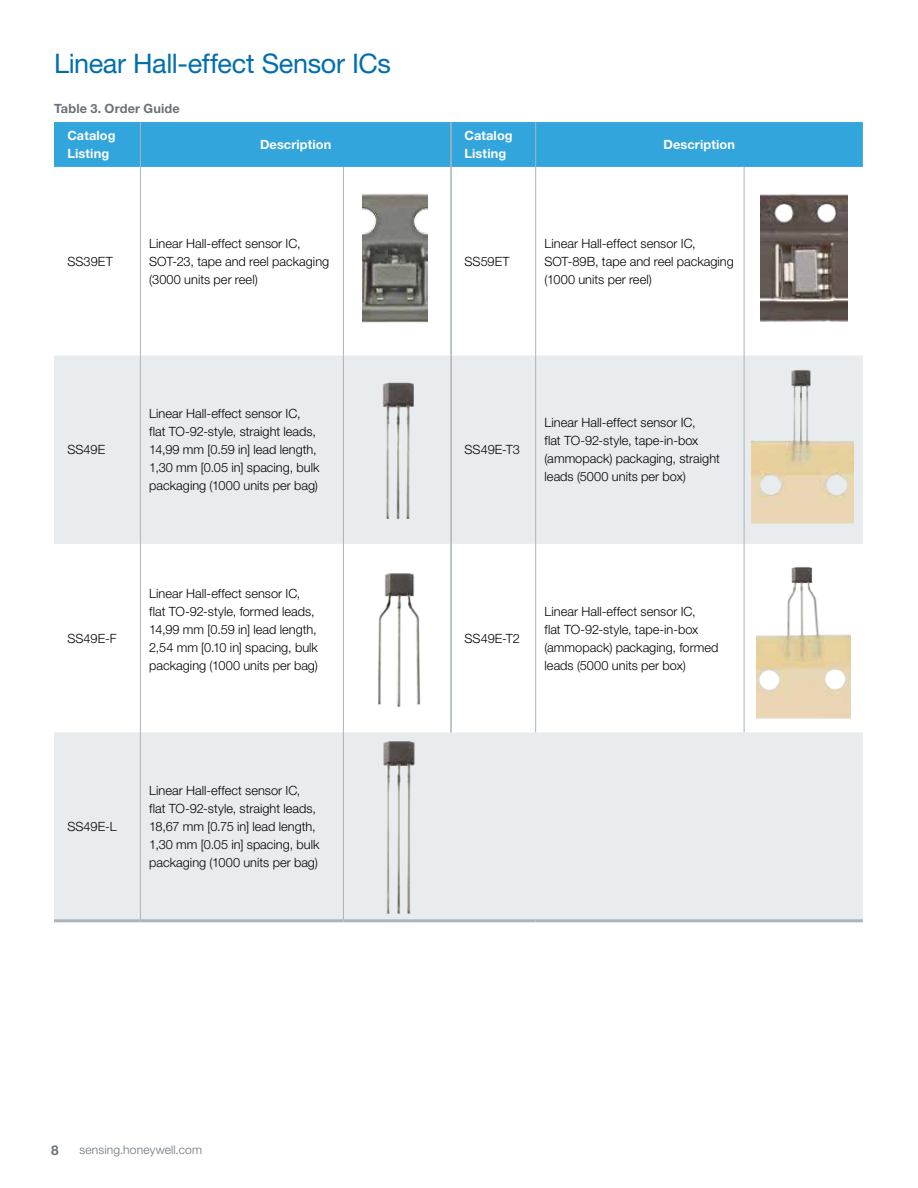
<style>
.page{position:relative;width:918px;height:1188px;background:#fff}
.page>*{position:absolute;margin:0;border:0;box-sizing:border-box;transform-origin:0 0}
.t1{font:27px "Helvetica Neue LT Std";letter-spacing:-.015em;color:#006fae}
.t2{font:700 13.5px "Helvetica Neue LT Std";color:#68737a}
.t3{font:300 12.75px/18px "Helvetica Neue LT Std";color:#000}
.t4{font:700 12.75px/18px "Helvetica Neue LT Std";letter-spacing:.01em;color:#fff}
.t5{font:700 12.75px "Helvetica Neue LT Std";letter-spacing:.01em;color:#68737a}
.t6{font:700 12.75px "Helvetica Neue LT Std";color:#000}
.t7{font:300 12px "Helvetica Neue LT Std";letter-spacing:.015em;color:#68737a}
</style>
<div class="page">
<svg style="left:54px;top:355px;width:809px;height:564px;fill:#e9ecee"></svg>
<hr style="left:343px;top:167px;width:1px;height:188px;background:#aab4ba">
<hr style="left:140px;top:167px;width:1px;height:188px;background:#aab4ba">
<hr style="left:535px;top:167px;width:1px;height:188px;background:#aab4ba">
<hr style="left:744px;top:167px;width:1px;height:188px;background:#aab4ba">
<hr style="left:140px;top:355px;width:1px;height:189px;background:#aab4ba">
<hr style="left:343px;top:355px;width:1px;height:189px;background:#aab4ba">
<hr style="left:535px;top:355px;width:1px;height:189px;background:#aab4ba">
<hr style="left:744px;top:355px;width:1px;height:189px;background:#aab4ba">
<hr style="left:140px;top:544px;width:1px;height:188px;background:#aab4ba">
<hr style="left:343px;top:544px;width:1px;height:188px;background:#aab4ba">
<hr style="left:535px;top:544px;width:1px;height:188px;background:#aab4ba">
<hr style="left:744px;top:544px;width:1px;height:188px;background:#aab4ba">
<hr style="left:140px;top:732px;width:1px;height:187px;background:#aab4ba">
<hr style="left:343px;top:732px;width:1px;height:187px;background:#aab4ba">
<div style="left:54px;top:122px;width:809px;height:45px;background:#32a5dd"></div>
<hr style="left:140px;top:122px;width:1px;height:45px;background:#aab4ba">
<hr style="left:535px;top:122px;width:1px;height:45px;background:#aab4ba">
<hr style="left:450px;top:122px;width:2px;height:45px;background:#aab4ba">
<hr style="left:450px;top:167px;width:2px;height:188px;background:#aab4ba">
<hr style="left:450px;top:355px;width:2px;height:189px;background:#aab4ba">
<hr style="left:450px;top:544px;width:2px;height:188px;background:#aab4ba">
<hr style="left:54px;top:919px;width:86px;height:3px;background:#aab4ba">
<hr style="left:140px;top:919px;width:203px;height:3px;background:#aab4ba">
<hr style="left:343px;top:919px;width:108px;height:3px;background:#aab4ba">
<hr style="left:451px;top:919px;width:85px;height:3px;background:#aab4ba">
<hr style="left:536px;top:919px;width:208px;height:3px;background:#aab4ba">
<hr style="left:744px;top:919px;width:119px;height:3px;background:#aab4ba">
<img style="left:382px;top:382px;width:33px;height:137px">
<img style="left:756px;top:557px;width:95px;height:164px">
<img style="left:751px;top:368px;width:102px;height:159px">
<img style="left:761px;top:194px;width:86px;height:128px">
<img style="left:362px;top:193px;width:65px;height:130px">
<img style="left:376px;top:573px;width:46px;height:136px">
<img style="left:382px;top:741px;width:33px;height:174px">
<h1 class="t1" style="left:54px;top:48px;width:339px">Linear Hall-effect Sensor ICs</h1>
<p class="t5" style="left:54px;top:101px;width:127px">Table 3. Order Guide</p>
<p class="t4" style="left:68px;top:126px;width:50px">Catalog<br>Listing</p>
<p class="t4" style="left:260px;top:135px;width:73px">Description</p>
<p class="t4" style="left:465px;top:126px;width:50px">Catalog<br>Listing</p>
<p class="t4" style="left:664px;top:135px;width:73px">Description</p>
<p class="t3" style="left:68px;top:252px;width:47px">SS39ET</p>
<p class="t3" style="left:149px;top:234px;width:181px">Linear Hall-effect sensor IC,<br>SOT-23, tape and reel packaging (3000 units per reel)</p>
<p class="t3" style="left:67px;top:440px;width:39px">SS49E</p>
<p class="t3" style="left:149px;top:404px;width:172px">Linear Hall-effect sensor IC, flat TO-92-style, straight leads,<br>14,99 mm [0.59 in] lead length,<br>1,30 mm [0.05 in] spacing, bulk packaging (1000 units per bag)</p>
<p class="t3" style="left:67px;top:629px;width:51px">SS49E-F</p>
<p class="t3" style="left:149px;top:584px;width:170px">Linear Hall-effect sensor IC, flat TO-92-style, formed leads,<br>14,99 mm [0.59 in] lead length,<br>2,54 mm [0.10 in] spacing, bulk packaging (1000 units per bag)</p>
<p class="t3" style="left:67px;top:817px;width:51px">SS49E-L</p>
<p class="t3" style="left:149px;top:781px;width:172px">Linear Hall-effect sensor IC, flat TO-92-style, straight leads,<br>18,67 mm [0.75 in] lead length,<br>1,30 mm [0.05 in] spacing, bulk packaging (1000 units per bag)</p>
<p class="t2" style="left:51px;top:1142px;width:9px">8</p>
<p class="t7" style="left:79px;top:1143px;width:124px">sensing.honeywell.com</p>
<p class="t3" style="left:465px;top:252px;width:47px">SS59ET</p>
<p class="t3" style="left:545px;top:234px;width:191px">Linear Hall-effect sensor IC,<br>SOT-89B, tape and reel packaging (1000 units per reel)</p>
<p class="t3" style="left:465px;top:440px;width:57px">SS49E-T3</p>
<p class="t3" style="left:545px;top:413px;width:177px">Linear Hall-effect sensor IC,<br>flat TO-92-style, tape-in-box (ammopack) packaging, straight leads (5000 units per box)</p>
<p class="t3" style="left:465px;top:629px;width:57px">SS49E-T2</p>
<p class="t3" style="left:545px;top:602px;width:175px">Linear Hall-effect sensor IC,<br>flat TO-92-style, tape-in-box (ammopack) packaging, formed leads (5000 units per box)</p>
<p class="t6" style="left:625px;top:666px;width:63px">Figure 2.C</p>
</div>
